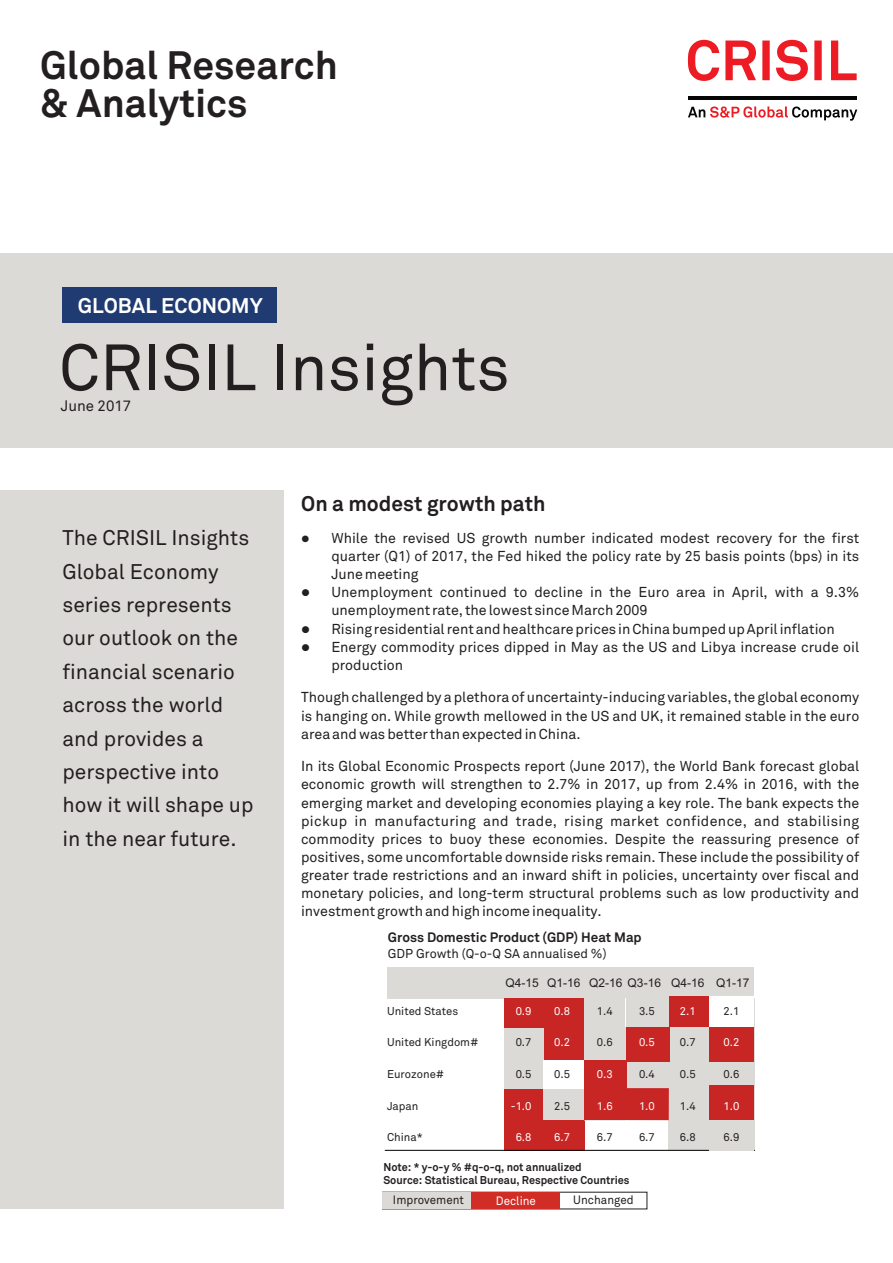
<style>
.page{position:relative;width:893px;height:1263px;background:#fff}
.page>*{position:absolute;margin:0;border:0;box-sizing:border-box;transform-origin:0 0}
.t1{font:64.5px "Akkurat Pro";color:#231f20}
.t2{font:700 39.15px/38.4px "Akkurat Pro";color:#231f20}
.t3{font:21px/33.5px "Akkurat Pro";color:#231f20}
.t4{font:700 21px "Akkurat Pro";color:#231f20}
.t5{font:700 21px "Akkurat Pro";color:#fff}
.t6{font:15px "Akkurat Pro";color:#231f20}
.t7{font:14.25px/18.1px "Akkurat Pro";color:#231f20;text-align:justify}
.t8{font:700 13.5px "Akkurat Pro";color:#231f20}
.t9{font:12.75px "Akkurat Pro";color:#231f20}
.t10{font:12px "Arial";color:#231f20}
.t11{font:12px "Akkurat Pro";color:#231f20;scale:.96 1}
.t12{font:12px "Akkurat Pro";color:#fff;scale:.96 1}
.t13{font:11.25px "Akkurat Pro";color:#231f20}
.t14{font:700 11.25px "Akkurat Pro";color:#231f20;scale:.96 1}
.t15{font:11.25px "Akkurat Pro";color:#fff}
</style>
<div class="page">
<div style="left:0;top:254px;width:893px;height:194px;background:#dcdad6"></div>
<div style="left:62px;top:287px;width:215px;height:36px;background:#1f3b72"></div>
<div style="left:0;top:490px;width:283px;height:718px;background:#dcdad6"></div>
<svg style="left:688px;top:40px;width:169px;height:41px"></svg>
<svg style="left:688px;top:106px;width:169px;height:15px"></svg>
<hr style="left:688px;top:97px;width:169px;height:3px;background:#050606">
<div style="left:504px;top:998px;width:250px;height:152px;background:#dcdad6"></div>
<div style="left:504px;top:1121px;width:164px;height:29px;background:#fff"></div>
<div style="left:388px;top:967px;width:366px;height:31px;background:#dcdad6"></div>
<svg style="left:382px;top:1192px;width:265px;height:17px"></svg>
<div style="left:383px;top:1192px;width:88px;height:17px;background:#dcdad6"></div>
<div style="left:471px;top:1192px;width:88px;height:17px;background:#d12d26"></div>
<div style="left:625px;top:998px;width:43px;height:29px;background:#fff"></div>
<div style="left:504px;top:998px;width:40px;height:29px;background:#c82625"></div>
<div style="left:627px;top:1088px;width:42px;height:32px;background:#c82625"></div>
<hr style="left:583px;top:1119px;width:2px;height:31px;background:#c82625">
<div style="left:504px;top:1089px;width:80px;height:61px;background:#c82625"></div>
<div style="left:584px;top:1060px;width:43px;height:60px;background:#c82625"></div>
<hr style="left:385px;top:1150px;width:370px;height:1px;background:#020203">
<div style="left:544px;top:998px;width:39px;height:63px;background:#c82625"></div>
<div style="left:626px;top:997px;width:42px;height:64px;background:#dcdad6"></div>
<div style="left:711px;top:1088px;width:43px;height:32px;background:#c82625"></div>
<div style="left:709px;top:1027px;width:45px;height:34px;background:#c82625"></div>
<div style="left:544px;top:1089px;width:40px;height:31px;background:#dcdad6"></div>
<div style="left:544px;top:1060px;width:40px;height:29px;background:#fff"></div>
<div style="left:627px;top:1027px;width:43px;height:34px;background:#c82625"></div>
<div style="left:669px;top:996px;width:41px;height:31px;background:#c82625"></div>
<div style="left:709px;top:996px;width:45px;height:31px;background:#fff"></div>
<div style="left:709px;top:1085px;width:45px;height:34px;background:#c82625"></div>
<h2 class="t2" style="left:39px;top:49px;width:300px">Global Research &amp; Analytics</h2>
<h3 class="t5" style="left:78px;top:298px;width:186px">GLOBAL ECONOMY</h3>
<h1 class="t1" style="left:59px;top:344px;width:452px">CRISIL Insights</h1>
<p class="t6" style="left:61px;top:400px;width:72px">June 2017</p>
<h3 class="t3" style="left:62px;top:523px;width:193px">The CRISIL Insights<br>Global Economy series represents our outlook on the financial scenario across the world and provides a perspective into how it will shape up in the near future.</h3>
<h3 class="t4" style="left:301px;top:495px;width:246px">On a modest growth path</h3>
<p class="t7" style="left:331px;top:530px;width:529px;text-indent:-30px">● While the revised US growth number indicated modest recovery for the first quarter (Q1) of 2017, the Fed hiked the policy rate by 25 basis points (bps) in its June meeting</p>
<p class="t7" style="left:331px;top:584px;width:529px;text-indent:-30px">● Unemployment continued to decline in the Euro area in April, with a 9.3% unemployment rate, the lowest since March 2009</p>
<p class="t7" style="left:301px;top:621px;width:535px">● Rising residential rent and healthcare prices in China bumped up April inflation</p>
<p class="t7" style="left:331px;top:639px;width:529px;text-indent:-30px">● Energy commodity prices dipped in May as the US and Libya increase crude oil production</p>
<p class="t7" style="left:301px;top:690px;width:560px">Though challenged by a plethora of uncertainty-inducing variables, the global economy is hanging on. While growth mellowed in the US and UK, it remained stable in the euro area and was better than expected in China.</p>
<p class="t7" style="left:301px;top:758px;width:560px">In its Global Economic Prospects report (June 2017), the World Bank forecast global economic growth will strengthen to 2.7% in 2017, up from 2.4% in 2016, with the emerging market and developing economies playing a key role. The bank expects the pickup in manufacturing and trade, rising market confidence, and stabilising commodity prices to buoy these economies. Despite the reassuring presence of positives, some uncomfortable downside risks remain. These include the possibility of greater trade restrictions and an inward shift in policies, uncertainty over fiscal and monetary policies, and long-term structural problems such as low productivity and investment growth and high income inequality.</p>
<p class="t9" style="left:388px;top:948px;width:220px">GDP Growth (Q-o-Q SA annualised %)</p>
<p class="t8" style="left:388px;top:932px;width:255px">Gross Domestic Product (GDP) Heat Map</p>
<p class="t10" style="left:505px;top:978px;width:246px">Q4-15 Q1-16 Q2-16 Q3-16 Q4-16 Q1-17</p>
<p class="t13" style="left:387px;top:1007px;width:73px">United States</p>
<p class="t15" style="left:516px;top:1007px;width:17px">0.9</p>
<p class="t15" style="left:554px;top:1007px;width:17px">0.8</p>
<p class="t13" style="left:597px;top:1007px;width:17px">1.4</p>
<p class="t13" style="left:639px;top:1007px;width:17px">3.5</p>
<p class="t15" style="left:680px;top:1007px;width:17px">2.1</p>
<p class="t13" style="left:723px;top:1007px;width:17px">2.1</p>
<p class="t13" style="left:387px;top:1038px;width:93px">United Kingdom#</p>
<p class="t13" style="left:516px;top:1038px;width:17px">0.7</p>
<p class="t15" style="left:554px;top:1038px;width:17px">0.2</p>
<p class="t13" style="left:597px;top:1038px;width:17px">0.6</p>
<p class="t15" style="left:639px;top:1038px;width:17px">0.5</p>
<p class="t13" style="left:680px;top:1038px;width:17px">0.7</p>
<p class="t15" style="left:723px;top:1038px;width:17px">0.2</p>
<p class="t13" style="left:387px;top:1070px;width:59px">Eurozone#</p>
<p class="t13" style="left:516px;top:1070px;width:17px">0.5</p>
<p class="t13" style="left:554px;top:1070px;width:17px">0.5</p>
<p class="t15" style="left:597px;top:1070px;width:17px">0.3</p>
<p class="t13" style="left:639px;top:1070px;width:17px">0.4</p>
<p class="t13" style="left:680px;top:1070px;width:17px">0.5</p>
<p class="t13" style="left:723px;top:1070px;width:17px">0.6</p>
<p class="t13" style="left:387px;top:1101px;width:33px">Japan</p>
<p class="t15" style="left:511px;top:1101px;width:22px">-1.0</p>
<p class="t13" style="left:554px;top:1101px;width:17px">2.5</p>
<p class="t15" style="left:597px;top:1101px;width:17px">1.6</p>
<p class="t15" style="left:639px;top:1101px;width:17px">1.0</p>
<p class="t13" style="left:680px;top:1101px;width:17px">1.4</p>
<p class="t15" style="left:723px;top:1101px;width:17px">1.0</p>
<p class="t13" style="left:387px;top:1133px;width:37px">China*</p>
<p class="t15" style="left:516px;top:1133px;width:17px">6.8</p>
<p class="t15" style="left:554px;top:1133px;width:17px">6.7</p>
<p class="t13" style="left:597px;top:1133px;width:17px">6.7</p>
<p class="t13" style="left:639px;top:1133px;width:17px">6.7</p>
<p class="t13" style="left:680px;top:1133px;width:17px">6.8</p>
<p class="t13" style="left:723px;top:1133px;width:17px">6.9</p>
<p class="t14" style="left:383px;top:1162px;width:208px">Note: * y-o-y % #q-o-q, not annualized</p>
<p class="t11" style="left:393px;top:1195px;width:76px">Improvement</p>
<p class="t12" style="left:496px;top:1196px;width:43px">Decline</p>
<p class="t11" style="left:573px;top:1195px;width:64px">Unchanged</p>
<p class="t14" style="left:383px;top:1176px;width:258px">Source: Statistical Bureau, Respective Countries</p>
</div>
